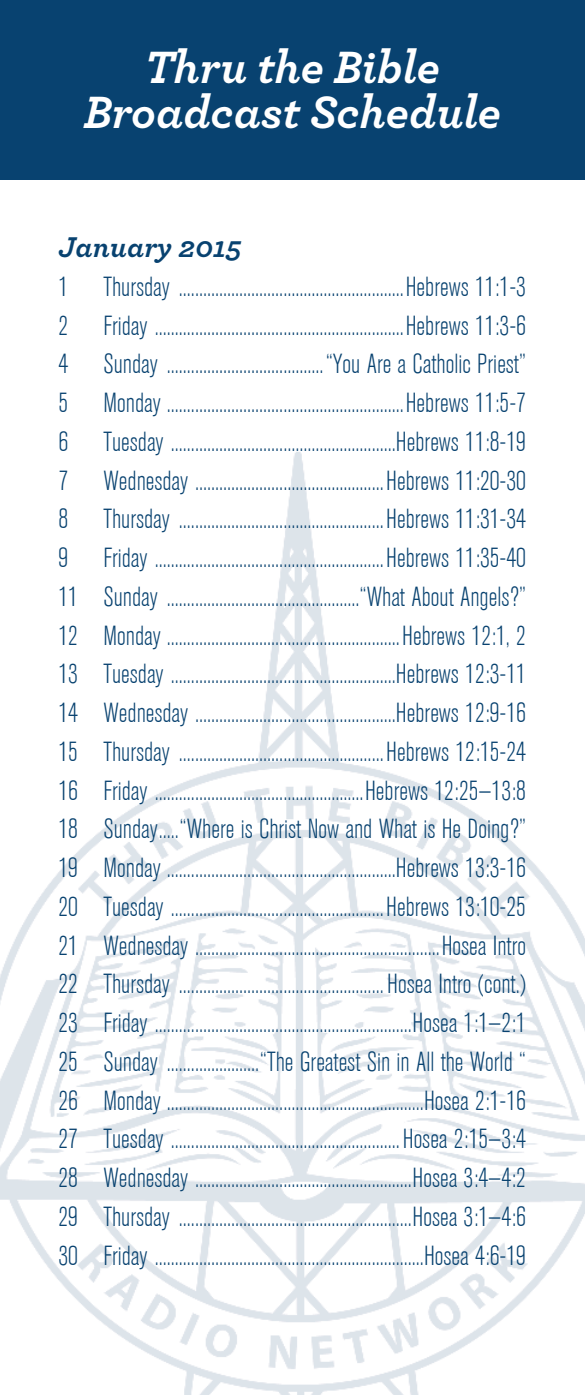
<style>
.page{position:relative;width:585px;height:1395px;background:#fff}
.page>*{position:absolute;margin:0;border:0;box-sizing:border-box;transform-origin:0 0}
.t1{font:italic 700 47.5px/45px "Archer";color:#fff;text-align:center}
.t2{font:italic 700 30px "Archer";color:#084270}
.t3{font:300 condensed 27.5px/38.8px "Akzidenz Grotesk BE";color:#084270;text-align:justify}
</style>
<div class="page">
<div style="left:0;top:0;width:585px;height:180px;background:#084270"></div>
<img style="left:0;top:452px;width:585px;height:943px">
<h1 class="t1" style="left:84px;top:41px;width:419px">Thru the Bible<br>Broadcast Schedule</h1>
<p class="t2" style="left:58px;top:223px;width:184px">January 2015</p>
<p class="t3" style="left:58px;top:268px;width:11px">1</p>
<p class="t3" style="left:103px;top:268px;width:424px">Thursday ........................................................Hebrews 11:1-3</p>
<p class="t3" style="left:58px;top:307px;width:11px">2</p>
<p class="t3" style="left:103px;top:307px;width:424px">Friday ..............................................................Hebrews 11:3-6</p>
<p class="t3" style="left:58px;top:345px;width:11px">4</p>
<p class="t3" style="left:103px;top:345px;width:424px">Sunday .......................................“You Are a Catholic Priest”</p>
<p class="t3" style="left:58px;top:384px;width:11px">5</p>
<p class="t3" style="left:103px;top:384px;width:424px">Monday ...........................................................Hebrews 11:5-7</p>
<p class="t3" style="left:58px;top:423px;width:11px">6</p>
<p class="t3" style="left:103px;top:423px;width:424px">Tuesday ........................................................Hebrews 11:8-19</p>
<p class="t3" style="left:58px;top:462px;width:11px">7</p>
<p class="t3" style="left:103px;top:462px;width:424px">Wednesday ...............................................Hebrews 11:20-30</p>
<p class="t3" style="left:58px;top:500px;width:11px">8</p>
<p class="t3" style="left:103px;top:500px;width:424px">Thursday ...................................................Hebrews 11:31-34</p>
<p class="t3" style="left:58px;top:539px;width:11px">9</p>
<p class="t3" style="left:58px;top:539px;width:469px;text-indent:45px">Friday .........................................................Hebrews 11:35-40<br>11 Sunday ................................................“What About Angels?” 12 Monday ..........................................................Hebrews 12:1, 2<br>13 Tuesday ........................................................Hebrews 12:3-11<br>14 Wednesday ..................................................Hebrews 12:9-16<br>15 Thursday ...................................................Hebrews 12:15-24<br>16 Friday ....................................................Hebrews 12:25—13:8<br>18 Sunday.....“Where is Christ Now and What is He Doing?” 19 Monday .........................................................Hebrews 13:3-16<br>20 Tuesday .....................................................Hebrews 13:10-25<br>21 Wednesday .............................................................Hosea Intro 22 Thursday ...................................................Hosea Intro (cont.)<br>23 Friday ................................................................Hosea 1:1—2:1<br>25 Sunday .......................“The Greatest Sin in All the World “ 26 Monday ................................................................Hosea 2:1-16<br>27 Tuesday .........................................................Hosea 2:15—3:4<br>28 Wednesday ......................................................Hosea 3:4—4:2<br>29 Thursday ..........................................................Hosea 3:1—4:6<br>30 Friday ...................................................................Hosea 4:6-19</p>
</div>
